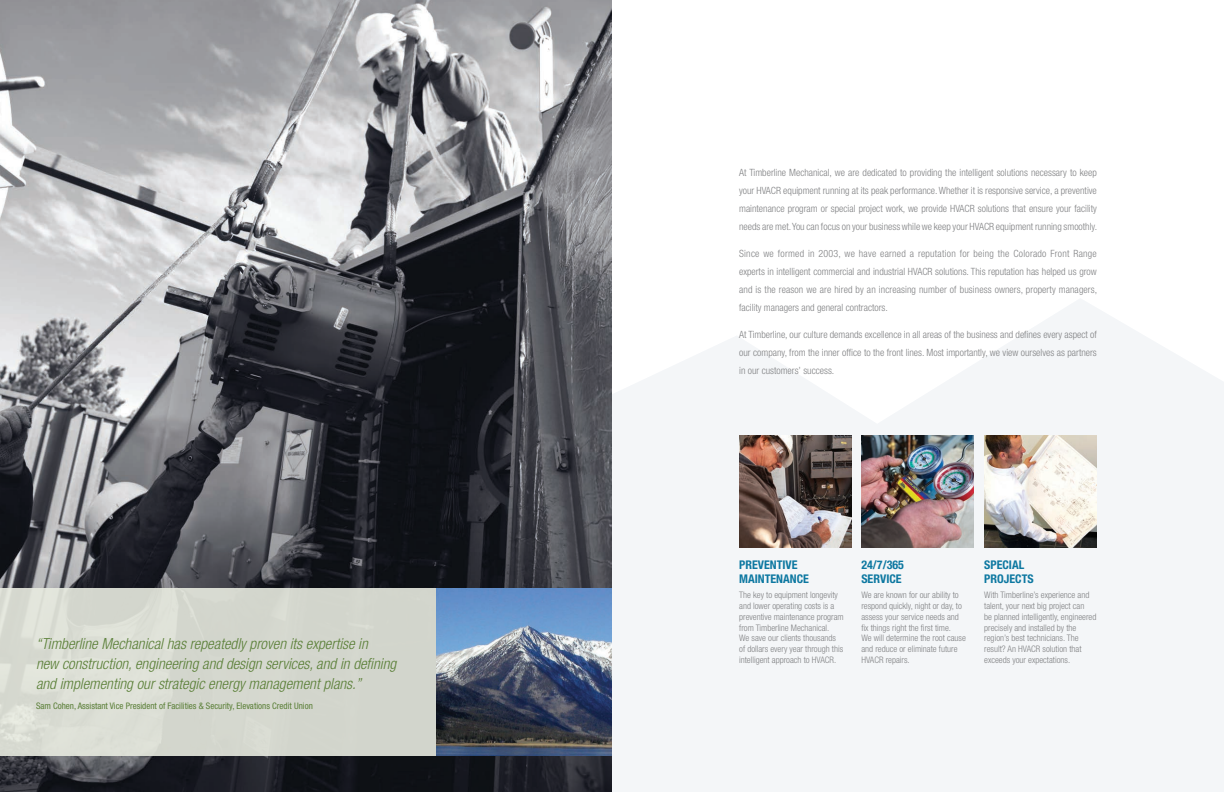
<style>
.page{position:relative;width:1224px;height:792px;background:#fff}
.page>*{position:absolute;margin:0;border:0;box-sizing:border-box;transform-origin:0 0}
.t1{font:italic 300 condensed 15.3px/20px "Helvetica Neue";color:#5a7f37}
.t2{font:700 condensed 12px/14px "Helvetica Neue";color:#0d78a1}
.t3{font:300 condensed 10px/18px "Helvetica Neue";color:#808183;text-align:justify}
.t4{font:300 condensed 9px/10.8px "Helvetica Neue";color:#808183}
.t5{font:condensed 9px "Helvetica Neue";color:#5a7f37}
</style>
<div class="page">
<svg style="left:612px;top:299px;width:612px;height:493px;fill:#f4f6f8"></svg>
<img style="left:0;top:0;width:612px;height:792px">
<div style="left:0;top:589px;width:612px;height:167px;background:linear-gradient(to bottom,#d6d9d0,#d7dad1)"></div>
<img style="left:436px;top:589px;width:176px;height:167px">
<img style="left:739px;top:436px;width:113px;height:111px">
<img style="left:861px;top:436px;width:113px;height:111px">
<img style="left:984px;top:436px;width:113px;height:111px">
<p class="t1" style="left:36px;top:633px;width:362px">“Timberline Mechanical has repeatedly proven its expertise in<br>new construction, engineering and design services, and in defining and implementing our strategic energy management plans.”</p>
<p class="t5" style="left:36px;top:700px;width:278px">Sam Cohen, Assistant Vice President of Facilities &amp; Security, Elevations Credit Union</p>
<p class="t3" style="left:739px;top:163px;width:359px">At Timberline Mechanical, we are dedicated to providing the intelligent solutions necessary to keep your HVACR equipment running at its peak performance. Whether it is responsive service, a preventive maintenance program or special project work, we provide HVACR solutions that ensure your facility needs are met. You can focus on your business while we keep your HVACR equipment running smoothly.</p>
<p class="t3" style="left:739px;top:244px;width:360px">Since we formed in 2003, we have earned a reputation for being the Colorado Front Range experts in intelligent commercial and industrial HVACR solutions. This reputation has helped us grow and is the reason we are hired by an increasing number of business owners, property managers, facility managers and general contractors.</p>
<p class="t3" style="left:739px;top:325px;width:359px">At Timberline, our culture demands excellence in all areas of the business and defines every aspect of our company, from the inner office to the front lines. Most importantly, we view ourselves as partners in our customers’ success.</p>
<p class="t2" style="left:739px;top:558px;width:60px">PREVENTIVE</p>
<p class="t2" style="left:739px;top:572px;width:71px">MAINTENANCE</p>
<p class="t4" style="left:739px;top:590px;width:106px">The key to equipment longevity and lower operating costs is a preventive maintenance program from Timberline Mechanical.<br>We save our clients thousands of dollars every year through this intelligent approach to HVACR.</p>
<p class="t2" style="left:861px;top:558px;width:44px">24/7/365</p>
<p class="t2" style="left:861px;top:572px;width:42px">SERVICE</p>
<p class="t4" style="left:861px;top:590px;width:106px">We are known for our ability to respond quickly, night or day, to assess your service needs and fix things right the first time.<br>We will determine the root cause and reduce or eliminate future<br>HVACR repairs.</p>
<p class="t2" style="left:984px;top:558px;width:51px">SPECIAL<br>PROJECTS</p>
<p class="t4" style="left:984px;top:590px;width:114px">With Timberline’s experience and talent, your next big project can<br>be planned intelligently, engineered precisely and installed by the region’s best technicians. The result? An HVACR solution that exceeds your expectations.</p>
</div>
